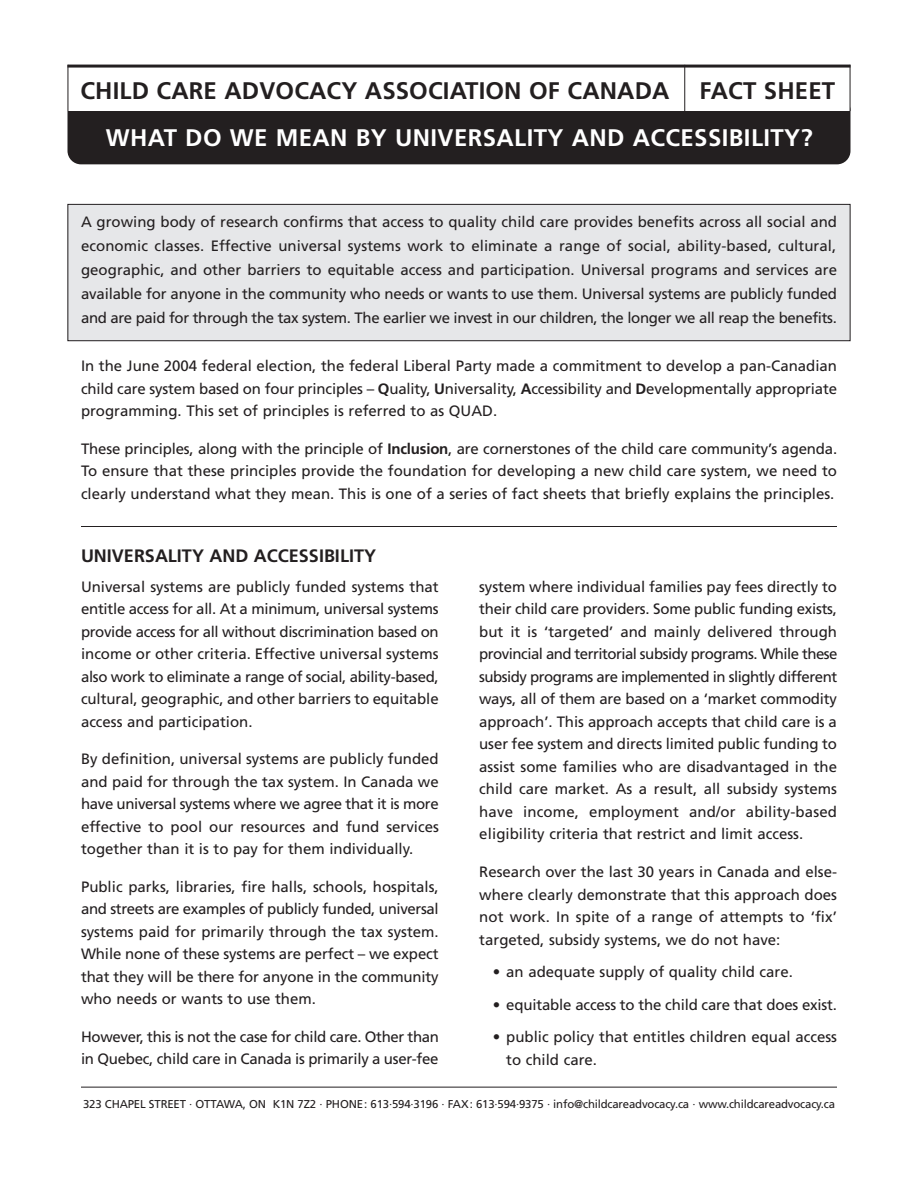
<style>
.page{position:relative;width:918px;height:1188px;background:#fff}
.page>*{position:absolute;margin:0;border:0;box-sizing:border-box;transform-origin:0 0}
.t1{font:700 24px "Frutiger";letter-spacing:.005em;color:#231f20}
.t2{font:700 24px "Frutiger";letter-spacing:.015em;color:#fff}
.t3{font:700 18px "Frutiger";color:#231f20}
.t4{font:15px/22.5px "Frutiger";color:#231f20;text-align:justify}
.t5{font:15px/22.5px "Frutiger";letter-spacing:-.02em;color:#231f20}
.t6{font:11.4px "Frutiger";letter-spacing:-.015em;color:#231f20}
.s1{font-weight:700}
</style>
<div class="page">
<div style="left:68px;top:97px;width:782px;height:67px;background:#231f20;border-radius:14px"></div>
<div style="left:68px;top:65px;width:782px;height:45px;background:#fff"></div>
<div style="left:68px;top:204px;width:782px;height:137px;background:#e6e7e9"></div>
<div style="left:68px;top:204px;width:782px;height:137px;border:1px solid #231f20"></div>
<hr style="left:81px;top:526px;width:756px;height:1px;background:#231f20">
<hr style="left:81px;top:1087px;width:756px;height:1px;background:#231f20">
<hr style="left:68px;top:65px;width:782px;height:3px;background:#231f20">
<hr style="left:68px;top:65px;width:1px;height:46px;background:#231f20">
<hr style="left:684px;top:65px;width:1px;height:46px;background:#231f20">
<hr style="left:850px;top:65px;width:1px;height:46px;background:#231f20">
<h1 class="t1" style="left:81px;top:81px;width:756px">CHILD CARE ADVOCACY ASSOCIATION OF CANADA FACT SHEET</h1>
<h1 class="t2" style="left:106px;top:128px;width:708px">WHAT DO WE MEAN BY UNIVERSALITY AND ACCESSIBILITY?</h1>
<p class="t4" style="left:81px;top:211px;width:758px;line-height:24px">A growing body of research confirms that access to quality child care provides benefits across all social and economic classes. Effective universal systems work to eliminate a range of social, ability-based, cultural, geographic, and other barriers to equitable access and participation. Universal programs and services are available for anyone in the community who needs or wants to use them. Universal systems are publicly funded and are paid for through the tax system. The earlier we invest in our children, the longer we all reap the benefits.</p>
<p class="t4" style="left:81px;top:356px;width:758px">In the June 2004 federal election, the federal Liberal Party made a commitment to develop a pan-Canadian child care system based on four principles – <span class="s1">Q</span>uality, <span class="s1">U</span>niversality, <span class="s1">A</span>ccessibility and <span class="s1">D</span>evelopmentally appropriate programming. This set of principles is referred to as QUAD.</p>
<p class="t4" style="left:81px;top:439px;width:758px">These principles, along with the principle of <span class="s1">Inclusion</span>, are cornerstones of the child care community’s agenda.<br>To ensure that these principles provide the foundation for developing a new child care system, we need to clearly understand what they mean. This is one of a series of fact sheets that briefly explains the principles.</p>
<p class="t3" style="left:81px;top:548px;width:297px">UNIVERSALITY AND ACCESSIBILITY</p>
<p class="t4" style="left:81px;top:577px;width:359px">Universal systems are publicly funded systems that entitle access for all. At a minimum, universal systems provide access for all without discrimination based on income or other criteria. Effective universal systems also work to eliminate a range of social, ability-based, cultural, geographic, and other barriers to equitable access and participation.</p>
<p class="t4" style="left:81px;top:749px;width:359px">By definition, universal systems are publicly funded and paid for through the tax system. In Canada we have universal systems where we agree that it is more effective to pool our resources and fund services together than it is to pay for them individually.</p>
<p class="t4" style="left:81px;top:877px;width:359px">Public parks, libraries, fire halls, schools, hospitals, and streets are examples of publicly funded, universal systems paid for primarily through the tax system.<br>While none of these systems are perfect – we expect that they will be there for anyone in the community who needs or wants to use them.</p>
<p class="t5" style="left:81px;top:1027px;width:360px">However, this is not the case for child care. Other than in Quebec, child care in Canada is primarily a user-fee</p>
<p class="t4" style="left:479px;top:577px;width:360px">system where individual families pay fees directly to their child care providers. Some public funding exists, but it is ‘targeted’ and mainly delivered through provincial and territorial subsidy programs. While these subsidy programs are implemented in slightly different ways, all of them are based on a ‘market commodity approach’. This approach accepts that child care is a user fee system and directs limited public funding to assist some families who are disadvantaged in the child care market. As a result, all subsidy systems have income, employment and/or ability-based eligibility criteria that restrict and limit access.</p>
<p class="t4" style="left:479px;top:862px;width:359px">Research over the last 30 years in Canada and else&shy;where clearly demonstrate that this approach does not work. In spite of a range of attempts to ‘fix’ targeted, subsidy systems, we do not have:</p>
<p class="t4" style="left:493px;top:962px;width:302px">• an adequate supply of quality child care.</p>
<p class="t4" style="left:493px;top:994px;width:346px">• equitable access to the child care that does exist.</p>
<p class="t4" style="left:506px;top:1027px;width:332px;text-indent:-14px">• public policy that entitles children equal access to child care.</p>
<p class="t6" style="left:83px;top:1099px;width:754px">323 CHAPEL STREET · OTTAWA, ON K1N 7Z2 · PHONE: 613·594·3196 · FAX: 613·594·9375 · info@childcareadvocacy.ca · www.childcareadvocacy.ca</p>
</div>
